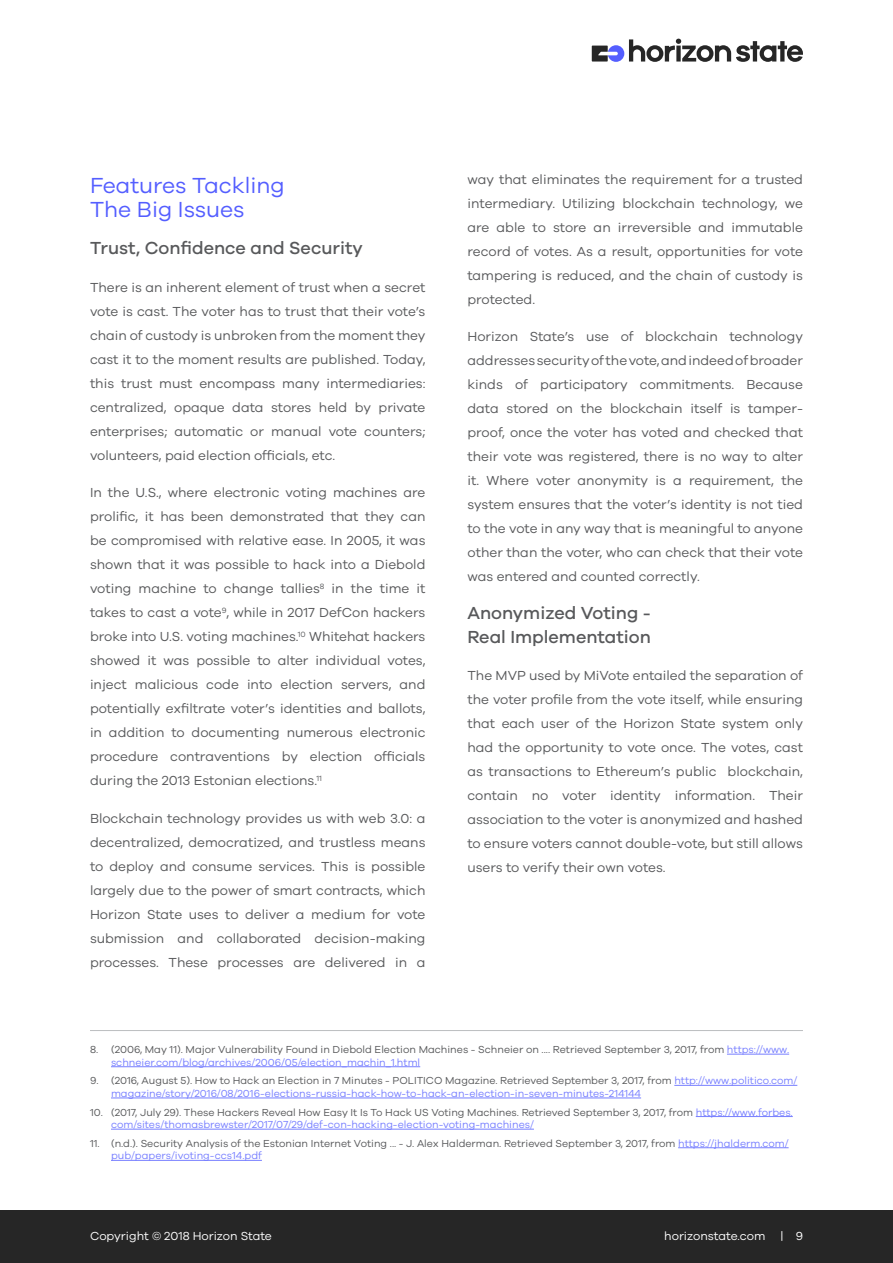
<style>
.page{position:relative;width:893px;height:1263px;background:#fff}
.page>*{position:absolute;margin:0;border:0;box-sizing:border-box;transform-origin:0 0}
.Heading_2{font:22.5px/24px "Galano Grotesque";color:#545eff}
.Heading_3{font:500 18px/24px "Galano Grotesque";color:#58595b}
.Body{font:13.5px/24px "Galano Grotesque";color:#58595b;text-align:justify}
.t1{font:12px "Galano Grotesque";color:#fff}
.Body-2{font:10.5px/12.6px "Galano Grotesque";color:#58595b}
.Body-3{font:10.5px/12.6px "Galano Grotesque";color:#767eff}
.s1{color:#767eff}
.s2{color:#58595b}
</style>
<div class="page">
<div style="left:0;top:1210px;width:893px;height:53px;background:#262626"></div>
<svg style="left:592px;top:39px;width:211px;height:23px"></svg>
<hr style="left:727px;top:1054px;width:62px;height:1px;background:#767eff">
<hr style="left:111px;top:1066px;width:309px;height:1px;background:#767eff">
<hr style="left:674px;top:1085px;width:123px;height:1px;background:#767eff">
<hr style="left:111px;top:1098px;width:530px;height:1px;background:#767eff">
<hr style="left:696px;top:1116px;width:97px;height:1px;background:#767eff">
<hr style="left:111px;top:1129px;width:423px;height:1px;background:#767eff">
<hr style="left:678px;top:1147px;width:111px;height:1px;background:#767eff">
<hr style="left:111px;top:1160px;width:151px;height:1px;background:#767eff">
<hr style="left:90px;top:1030px;width:713px;height:1px;background:#bcbec0">
<p class="Heading_2" style="left:90px;top:172px;width:196px">Features Tackling<br>The Big Issues</p>
<p class="Heading_3" style="left:90px;top:236px;width:274px">Trust, Confidence and Security</p>
<p class="Body" style="left:90px;top:275px;width:337px">There is an inherent element of trust when a secret vote is cast. The voter has to trust that their vote’s chain of custody is unbroken from the moment they cast it to the moment results are published. Today, this trust must encompass many intermediaries: centralized, opaque data stores held by private enterprises; automatic or manual vote counters; volunteers, paid election officials, etc.</p>
<p class="Body" style="left:90px;top:480px;width:337px">In the U.S., where electronic voting machines are prolific, it has been demonstrated that they can be compromised with relative ease. In 2005, it was shown that it was possible to hack into a Diebold voting machine to change tallies<sup>8</sup> in the time it takes to cast a vote<sup>9</sup>, while in 2017 DefCon hackers broke into U.S. voting machines.<sup>10</sup> Whitehat hackers showed it was possible to alter individual votes, inject malicious code into election servers, and potentially exfiltrate voter’s identities and ballots, in addition to documenting numerous electronic procedure contraventions by election officials during the 2013 Estonian elections.<sup>11</sup></p>
<p class="Body" style="left:90px;top:806px;width:337px">Blockchain technology provides us with web 3.0: a decentralized, democratized, and trustless means to deploy and consume services. This is possible largely due to the power of smart contracts, which Horizon State uses to deliver a medium for vote submission and collaborated decision-making processes. These processes are delivered in a</p>
<p class="Body" style="left:467px;top:167px;width:337px">way that eliminates the requirement for a trusted intermediary. Utilizing blockchain technology, we are able to store an irreversible and immutable record of votes. As a result, opportunities for vote tampering is reduced, and the chain of custody is protected.</p>
<p class="Body" style="left:467px;top:324px;width:337px">Horizon State’s use of blockchain technology addresses security of the vote, and indeed of broader kinds of participatory commitments. Because data stored on the blockchain itself is tamper&shy;proof, once the voter has voted and checked that their vote was registered, there is no way to alter it. Where voter anonymity is a requirement, the system ensures that the voter’s identity is not tied to the vote in any way that is meaningful to anyone other than the voter, who can check that their vote was entered and counted correctly.</p>
<p class="Heading_3" style="left:467px;top:600px;width:185px">Anonymized Voting -<br>Real Implementation</p>
<p class="Body" style="left:467px;top:663px;width:337px">The MVP used by MiVote entailed the separation of the voter profile from the vote itself, while ensuring that each user of the Horizon State system only had the opportunity to vote once. The votes, cast as transactions to Ethereum’s public blockchain, contain no voter identity information. Their association to the voter is anonymized and hashed to ensure voters cannot double-vote, but still allows users to verify their own votes.</p>
<p class="Body-2" style="left:111px;top:1043px;width:680px;text-indent:-21px">8. (2006, May 11). Major Vulnerability Found in Diebold Election Machines - Schneier on .... Retrieved September 3, 2017, from <span class="s1">https://www. schneier.com/blog/archives/2006/05/election_machin_1.html</span></p>
<p class="Body-3" style="left:111px;top:1074px;width:688px;text-indent:-21px"><span class="s2">9. (2016, August 5). How to Hack an Election in 7 Minutes - POLITICO Magazine. Retrieved September 3, 2017, from</span> http://www.politico.com/ magazine/story/2016/08/2016-elections-russia-hack-how-to-hack-an-election-in-seven-minutes-214144</p>
<p class="Body-2" style="left:111px;top:1105px;width:683px;text-indent:-21px">10. (2017, July 29). These Hackers Reveal How Easy It Is To Hack US Voting Machines. Retrieved September 3, 2017, from <span class="s1">https://www.forbes. com/sites/thomasbrewster/2017/07/29/def-con-hacking-election-voting-machines/</span></p>
<p class="Body-2" style="left:111px;top:1136px;width:679px;text-indent:-21px">11. (n.d.). Security Analysis of the Estonian Internet Voting ... - J. Alex Halderman. Retrieved September 3, 2017, from <span class="s1">https://jhalderm.com/ pub/papers/ivoting-ccs14.pdf</span></p>
<p class="t1" style="left:90px;top:1229px;width:183px">Copyright © 2018 Horizon State</p>
<p class="t1" style="left:664px;top:1229px;width:103px">horizonstate.com</p>
<p class="t1" style="left:781px;top:1229px;width:24px">| 9</p>
</div>
